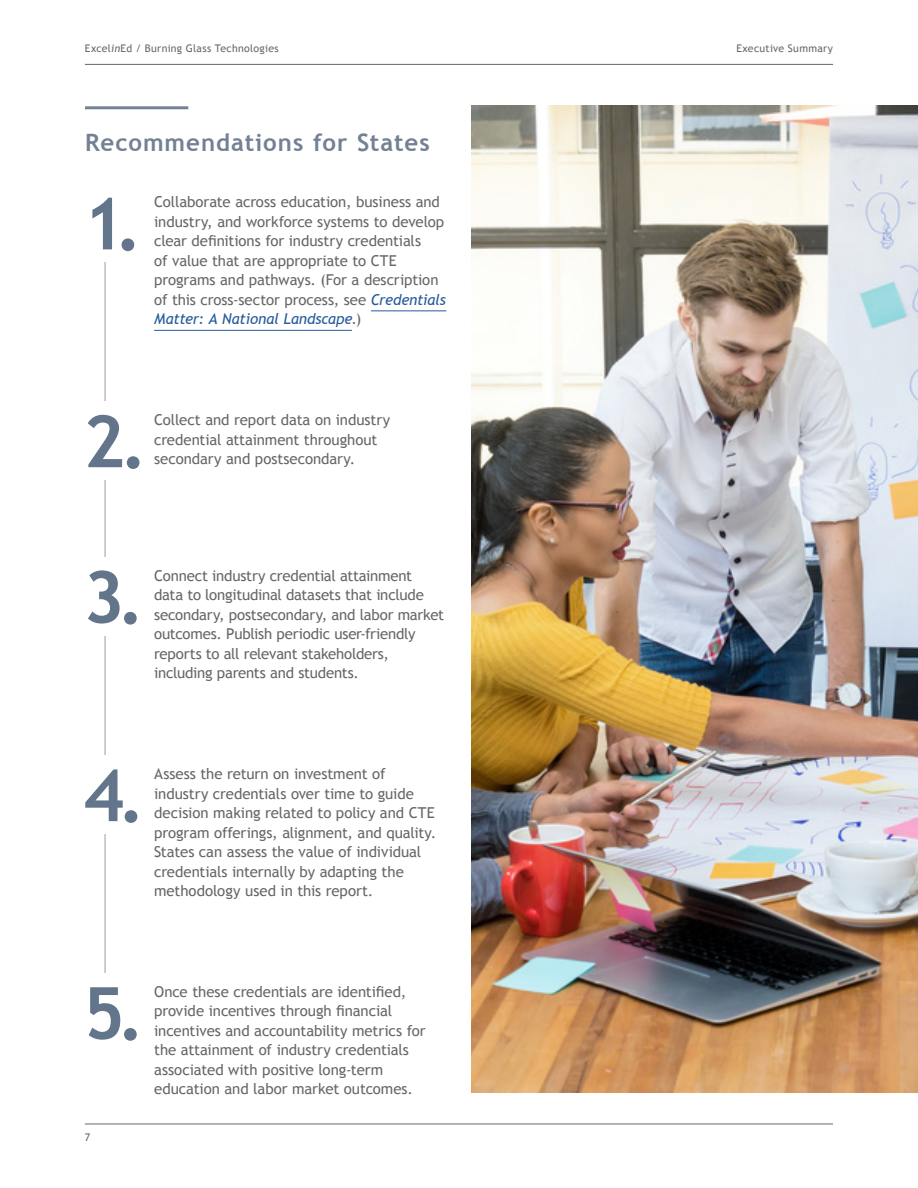
<style>
.page{position:relative;width:918px;height:1188px;background:#fff}
.page>*{position:absolute;margin:0;border:0;box-sizing:border-box;transform-origin:0 0}
.t1{font:700 72px "Trebuchet MS";color:#63758a}
.t2{font:700 24px "Trebuchet MS";letter-spacing:.04em;color:#738194}
.t3{font:15px/19.5px "Trebuchet MS";letter-spacing:-.01em;color:#666766}
.t4{font:10.5px "Trebuchet MS";letter-spacing:.03em;color:#666766}
.s1{font-style:italic}
.s2{font-style:italic;color:#275b9b}
</style>
<div class="page">
<hr style="left:85px;top:1124px;width:748px;height:1px;background:#666766">
<hr style="left:85px;top:64px;width:748px;height:1px;background:#666766">
<hr style="left:105px;top:223px;width:1px;height:820px;background:#9d9d9c">
<hr style="left:85px;top:106px;width:103px;height:3px;background:#64758a">
<div style="left:83px;top:196px;width:59px;height:66px;background:#fff"></div>
<hr style="left:371px;top:310px;width:75px;height:1px;background:#275b9b">
<hr style="left:154px;top:330px;width:198px;height:1px;background:#275b9b">
<div style="left:83px;top:401px;width:64px;height:79px;background:#fff"></div>
<div style="left:83px;top:557px;width:64px;height:79px;background:#fff"></div>
<div style="left:83px;top:755px;width:64px;height:79px;background:#fff"></div>
<div style="left:83px;top:973px;width:64px;height:79px;background:#fff"></div>
<img style="left:472px;top:106px;width:446px;height:987px">
<p class="t4" style="left:85px;top:42px;width:195px">Excel<span class="s1">in</span>Ed / Burning Glass Technologies</p>
<p class="t4" style="left:736px;top:42px;width:98px">Executive Summary</p>
<h2 class="t2" style="left:85px;top:128px;width:346px">Recommendations for States</h2>
<h1 class="t1" style="left:83px;top:179px;width:60px">1.</h1>
<p class="t3" style="left:154px;top:193px;width:293px">Collaborate across education, business and industry, and workforce systems to develop clear definitions for industry credentials<br>of value that are appropriate to CTE programs and pathways. (For a description of this cross-sector process, see <span class="s2">Credentials Matter: A National Landscape</span><span class="s1">.</span>)</p>
<h1 class="t1" style="left:83px;top:397px;width:66px">2.</h1>
<p class="t3" style="left:154px;top:410px;width:238px">Collect and report data on industry credential attainment throughout secondary and postsecondary.</p>
<h1 class="t1" style="left:83px;top:552px;width:63px">3.</h1>
<p class="t3" style="left:154px;top:566px;width:292px">Connect industry credential attainment data to longitudinal datasets that include secondary, postsecondary, and labor market outcomes. Publish periodic user-friendly reports to all relevant stakeholders, including parents and students.</p>
<h1 class="t1" style="left:83px;top:751px;width:64px">4.</h1>
<p class="t3" style="left:154px;top:764px;width:284px">Assess the return on investment of industry credentials over time to guide decision making related to policy and CTE program offerings, alignment, and quality.<br>States can assess the value of individual credentials internally by adapting the methodology used in this report.</p>
<h1 class="t1" style="left:83px;top:968px;width:63px">5.</h1>
<p class="t3" style="left:154px;top:982px;width:273px">Once these credentials are identified, provide incentives through financial incentives and accountability metrics for the attainment of industry credentials associated with positive long-term education and labor market outcomes.</p>
<p class="t4" style="left:85px;top:1131px;width:7px">7</p>
</div>
